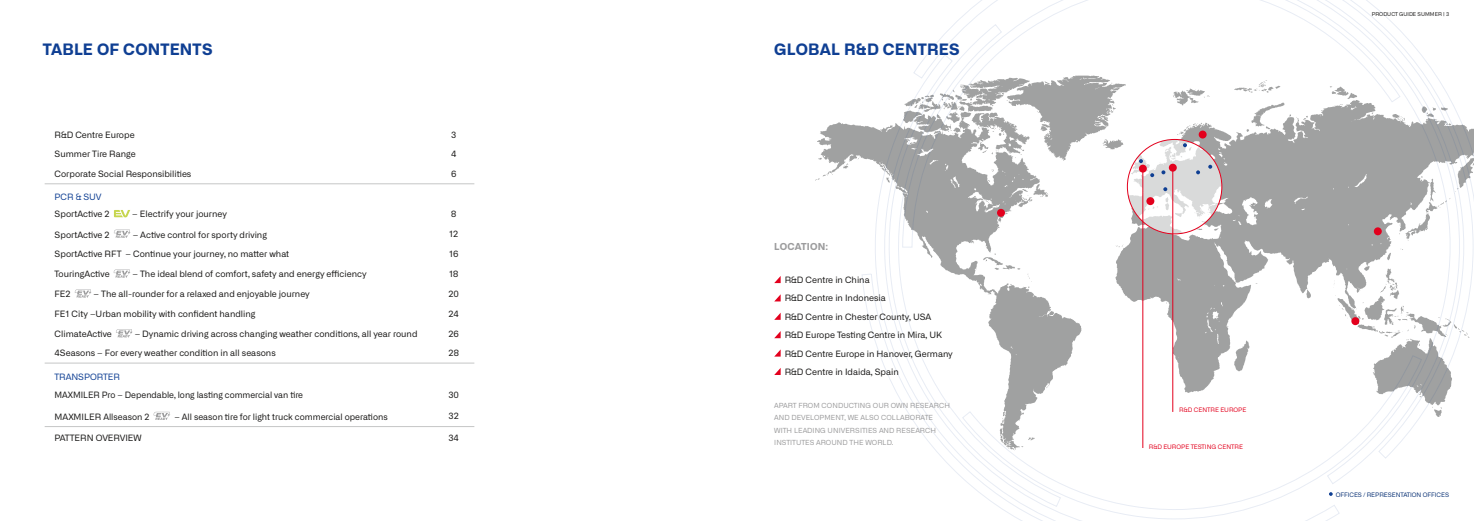
<style>
.page{position:relative;width:1474px;height:521px;background:#fff}
.page>*{position:absolute;margin:0;border:0;box-sizing:border-box;transform-origin:0 0}
.t1{font:700 15.75px "Alliance No.2";letter-spacing:.01em;color:#0f3f93}
.t2{font:700 9.62px "Alliance No.2";letter-spacing:.015em;color:#9c9c9d}
.t3{font:8.75px/18.4px "Alliance No.2";color:#181716}
.t4{font:8.75px "Alliance No.2";color:#0f3f93}
.t5{font:8.75px "Alliance No.2";letter-spacing:-.02em;color:#181716}
.t6{font:7px/12.2px "Alliance No.2";letter-spacing:.01em;color:#9c9c9d}
.t7{font:6.12px "Alliance No.2";color:#e3001d}
.t8{font:6.12px "Alliance No.2";letter-spacing:-.005em;color:#083074}
.t9{font:5.25px "Alliance No.2";color:#181716}
</style>
<div class="page">
<svg style="left:815px;top:122px;width:57px;height:59px"></svg>
<svg style="left:1115px;top:128px;width:358px;height:226px"></svg>
<svg style="left:872px;top:127px;width:210px;height:394px"></svg>
<svg style="left:1173px;top:31px;width:296px;height:386px"></svg>
<svg style="left:880px;top:123px;width:181px;height:384px"></svg>
<svg style="left:901px;top:0;width:500px;height:248px"></svg>
<svg style="left:961px;top:354px;width:461px;height:166px"></svg>
<div style="left:1198px;top:131px;width:8px;height:8px;background:#e3001d;border-radius:50%"></div>
<div style="left:1146px;top:197px;width:8px;height:8px;background:#e3001d;border-radius:50%"></div>
<svg style="left:1328px;top:492px;width:4px;height:4px"></svg>
<svg style="left:433px;top:184px;width:41px;height:179px"></svg>
<hr style="left:45px;top:363px;width:388px;height:1px;background:#c5c6c6">
<hr style="left:433px;top:363px;width:41px;height:1px;background:#c5c6c6">
<hr style="left:45px;top:426px;width:388px;height:1px;background:#c5c6c6">
<hr style="left:433px;top:426px;width:41px;height:1px;background:#c5c6c6">
<hr style="left:45px;top:183px;width:388px;height:1px;background:#c5c6c6">
<hr style="left:433px;top:183px;width:41px;height:1px;background:#c5c6c6">
<svg style="left:114px;top:210px;width:16px;height:7px"></svg>
<svg style="left:114px;top:230px;width:17px;height:8px"></svg>
<svg style="left:114px;top:269px;width:16px;height:9px"></svg>
<svg style="left:75px;top:289px;width:17px;height:9px"></svg>
<svg style="left:116px;top:329px;width:17px;height:8px"></svg>
<svg style="left:154px;top:412px;width:16px;height:8px"></svg>
<svg style="left:774px;top:276px;width:6px;height:7px"></svg>
<svg style="left:774px;top:295px;width:6px;height:6px"></svg>
<svg style="left:774px;top:313px;width:6px;height:7px"></svg>
<svg style="left:774px;top:332px;width:6px;height:6px"></svg>
<svg style="left:774px;top:350px;width:6px;height:7px"></svg>
<svg style="left:774px;top:368px;width:6px;height:7px"></svg>
<h1 class="t1" style="left:43px;top:39px;width:171px">TABLE OF CONTENTS</h1>
<h1 class="t1" style="left:774px;top:39px;width:187px">GLOBAL R&amp;D CENTRES</h1>
<p class="t3" style="left:55px;top:125px;width:82px">R&amp;D Centre Europe</p>
<p class="t3" style="left:451px;top:125px;width:7px">3</p>
<p class="t3" style="left:55px;top:145px;width:83px">Summer Tire Range</p>
<p class="t3" style="left:451px;top:145px;width:7px">4</p>
<p class="t3" style="left:55px;top:165px;width:138px">Corporate Social Responsibilities</p>
<p class="t3" style="left:451px;top:165px;width:7px">6</p>
<p class="t4" style="left:55px;top:192px;width:49px">PCR &amp; SUV</p>
<p class="t3" style="left:55px;top:205px;width:57px">SportActive 2</p>
<p class="t3" style="left:132px;top:205px;width:96px">– Electrify your journey</p>
<p class="t3" style="left:451px;top:205px;width:7px">8</p>
<p class="t3" style="left:55px;top:225px;width:57px">SportActive 2</p>
<p class="t3" style="left:133px;top:225px;width:136px">– Active control for sporty driving</p>
<p class="t3" style="left:449px;top:225px;width:11px">12</p>
<p class="t3" style="left:55px;top:245px;width:236px">SportActive RFT – Continue your journey, no matter what</p>
<p class="t3" style="left:449px;top:245px;width:11px">16</p>
<p class="t3" style="left:55px;top:265px;width:57px">TouringActive</p>
<p class="t3" style="left:132px;top:265px;width:236px">– The ideal blend of comfort, safety and energy efficiency</p>
<p class="t3" style="left:449px;top:264px;width:11px">18</p>
<p class="t3" style="left:55px;top:285px;width:18px">FE2</p>
<p class="t3" style="left:94px;top:285px;width:218px">– The all-rounder for a relaxed and enjoyable journey</p>
<p class="t3" style="left:448px;top:284px;width:12px">20</p>
<p class="t3" style="left:55px;top:304px;width:202px">FE1 City –Urban mobility with confident handling</p>
<p class="t3" style="left:448px;top:304px;width:12px">24</p>
<p class="t3" style="left:55px;top:325px;width:59px">ClimateActive</p>
<p class="t3" style="left:135px;top:325px;width:284px">– Dynamic driving across changing weather conditions, all year round</p>
<p class="t3" style="left:448px;top:324px;width:12px">26</p>
<p class="t3" style="left:55px;top:344px;width:223px">4Seasons – For every weather condition in all seasons</p>
<p class="t3" style="left:448px;top:344px;width:12px">28</p>
<p class="t4" style="left:55px;top:371px;width:67px">TRANSPORTER</p>
<p class="t3" style="left:55px;top:386px;width:250px">MAXMILER Pro – Dependable, long lasting commercial van tire</p>
<p class="t3" style="left:448px;top:386px;width:12px">30</p>
<p class="t3" style="left:55px;top:407px;width:96px">MAXMILER Allseason 2</p>
<p class="t3" style="left:174px;top:407px;width:215px">– All season tire for light truck commercial operations</p>
<p class="t3" style="left:448px;top:407px;width:12px">32</p>
<p class="t5" style="left:55px;top:432px;width:88px">PATTERN OVERVIEW</p>
<p class="t3" style="left:448px;top:428px;width:12px">34</p>
<p class="t2" style="left:774px;top:240px;width:55px">LOCATION:</p>
<p class="t3" style="left:784px;top:271px;width:169px">R&amp;D Centre in China<br>R&amp;D Centre in Indonesia<br>R&amp;D Centre in Chester County, USA<br>R&amp;D Europe Testing Centre in Mira, UK<br>R&amp;D Centre Europe in Hanover, Germany<br>R&amp;D Centre in Idaida, Spain</p>
<p class="t6" style="left:774px;top:399px;width:177px">APART FROM CONDUCTING OUR OWN RESEARCH AND DEVELOPMENT, WE ALSO COLLABORATE WITH LEADING UNIVERSITIES AND RESEARCH INSTITUTES AROUND THE WORLD.</p>
<p class="t9" style="left:1371px;top:11px;width:79px">PRODUCT GUIDE SUMMER | 3</p>
<p class="t7" style="left:1179px;top:406px;width:68px">R&amp;D CENTRE EUROPE</p>
<p class="t7" style="left:1148px;top:443px;width:96px">R&amp;D EUROPE TESTING CENTRE</p>
<p class="t8" style="left:1335px;top:491px;width:115px">OFFICES / REPRESENTATION OFFICES</p>
</div>
